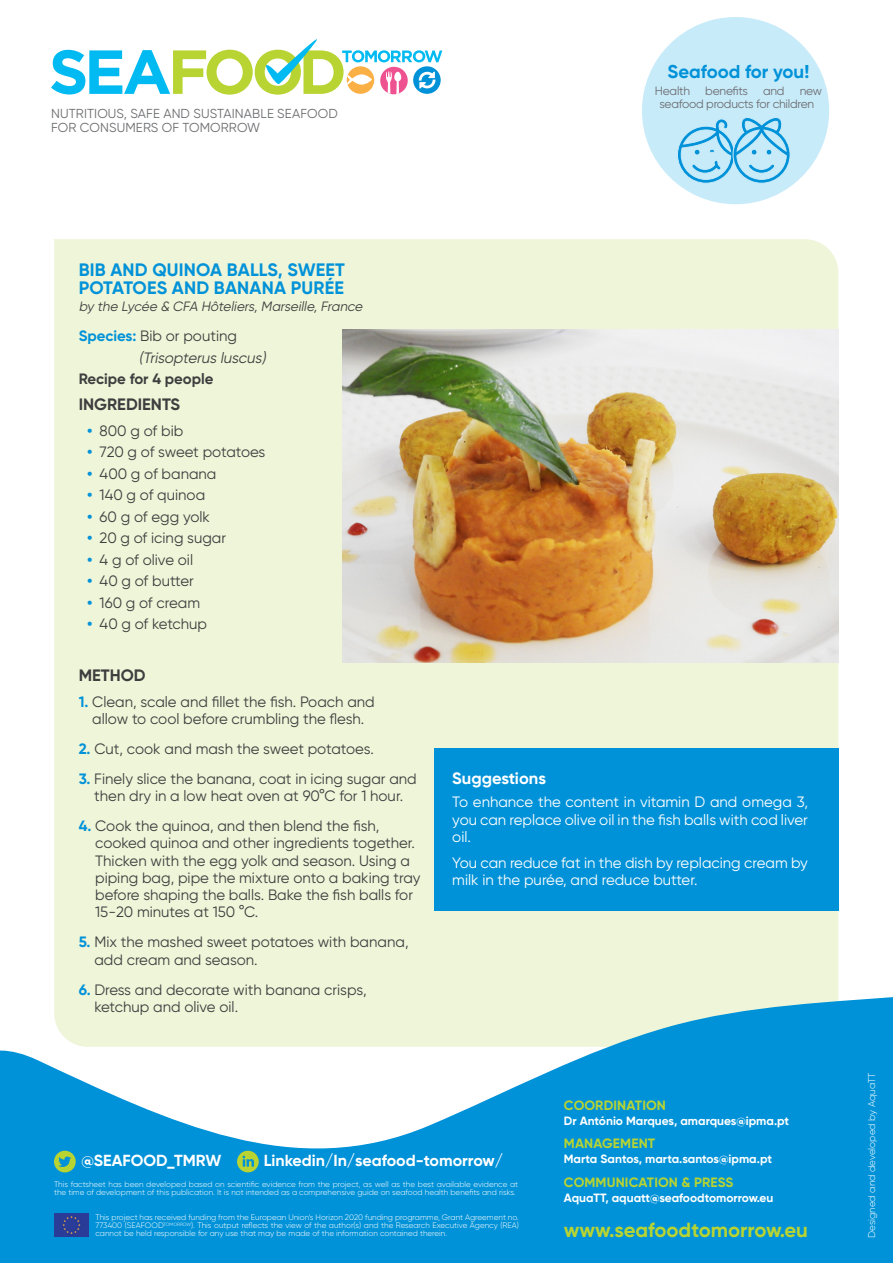
<style>
.page{position:relative;width:893px;height:1263px;background:#fff}
.page>*{position:absolute;margin:0;border:0;box-sizing:border-box;transform-origin:0 0}
.t1{font:700 20.4px "Gilroy";color:#b8d432}
.t2{font:700 18.6px "Gilroy";color:#0092d8}
.t3{font:700 18px/18px "Gilroy";letter-spacing:.01em;color:#0092d8}
.t4{font:700 16.5px "Gilroy";color:#3e3e3f}
.t5{font:700 16.5px "Gilroy";color:#fff}
.t6{font:700 16.05px "Gilroy";color:#fff}
.t7{font:15px/17.2px "Gilroy";color:#3e3e3f}
.t8{font:15px/17.2px "Gilroy";color:#fff;text-align:justify}
.t9{font:italic 15px "Gilroy";color:#3e3e3f}
.t10{font:700 15px "Gilroy";color:#3e3e3f}
.t11{font:700 13.5px "Gilroy";letter-spacing:.01em;color:#b8d432}
.t12{font:italic 13.5px "Gilroy";color:#3e3e3f}
.t13{font:13.05px/14.2px "Gilroy";letter-spacing:.01em;color:#6c6d70}
.t14{font:700 12px "Gilroy";color:#fff}
.t15{font:12px/13.2px "Gilroy";letter-spacing:-.02em;color:#6c6d70}
.t16{font:300 9.75px "Gilroy";color:#fff}
.t17{font:300 7.95px/7.9px "Gilroy";color:#fff;text-align:justify}
.s1{font-weight:700;color:#0092d8}
</style>
<div class="page">
<div style="left:54px;top:239px;width:784px;height:756px;background:#eff5d8"></div>
<div style="left:434px;top:748px;width:404px;height:163px;background:#0092d8"></div>
<img style="left:342px;top:330px;width:496px;height:332px">
<svg style="left:0;top:995px;width:893px;height:268px;fill:#0092d8"></svg>
<img style="left:54px;top:1214px;width:34px;height:22px">
<svg style="left:54px;top:1151px;width:22px;height:21px"></svg>
<svg style="left:237px;top:1151px;width:22px;height:21px"></svg>
<svg style="left:51px;top:39px;width:391px;height:56px"></svg>
<div style="left:644px;top:19px;width:183px;height:183px;background:#c8ebfa;border-radius:50%"></div>
<div style="left:642px;top:17px;width:187px;height:187px;border:4px solid #c8ebfa;border-radius:50%"></div>
<svg style="left:677px;top:117px;width:113px;height:67px"></svg>
<p class="t13" style="left:51px;top:106px;width:288px">NUTRITIOUS, SAFE AND SUSTAINABLE SEAFOOD<br>FOR CONSUMERS OF TOMORROW</p>
<p class="t2" style="left:667px;top:60px;width:143px">Seafood for you!</p>
<p class="t15" style="left:655px;top:84px;width:37px">Health</p>
<p class="t15" style="left:705px;top:84px;width:44px">benefits</p>
<p class="t15" style="left:763px;top:84px;width:23px">and</p>
<p class="t15" style="left:659px;top:84px;width:164px;text-indent:140px">new seafood products for children</p>
<p class="t3" style="left:79px;top:260px;width:268px">BIB AND QUINOA BALLS, SWEET<br>POTATOES AND BANANA PURÉE</p>
<p class="t12" style="left:79px;top:298px;width:288px">by the Lycée &amp; CFA Hôteliers,Marseille,France</p>
<p class="t7" style="left:79px;top:327px;width:160px"><span class="s1">Species:</span> Bib or pouting</p>
<p class="t9" style="left:139px;top:348px;width:132px">(Trisopterus luscus)</p>
<p class="t10" style="left:79px;top:370px;width:136px">Recipe for 4 people</p>
<p class="t4" style="left:79px;top:394px;width:103px">INGREDIENTS</p>
<p class="t7" style="left:87px;top:422px;width:98px"><span class="s1">•</span> 800 g of bib</p>
<p class="t7" style="left:87px;top:443px;width:180px"><span class="s1">•</span> 720 g of sweet potatoes</p>
<p class="t7" style="left:87px;top:465px;width:131px"><span class="s1">•</span> 400 g of banana</p>
<p class="t7" style="left:87px;top:486px;width:120px"><span class="s1">•</span> 140 g of quinoa</p>
<p class="t7" style="left:87px;top:508px;width:124px"><span class="s1">•</span> 60 g of egg yolk</p>
<p class="t7" style="left:87px;top:529px;width:141px"><span class="s1">•</span> 20 g of icing sugar</p>
<p class="t7" style="left:87px;top:551px;width:107px"><span class="s1">•</span> 4 g of olive oil</p>
<p class="t7" style="left:87px;top:572px;width:108px"><span class="s1">•</span> 40 g of butter</p>
<p class="t7" style="left:87px;top:594px;width:114px"><span class="s1">•</span> 160 g of cream</p>
<p class="t7" style="left:87px;top:615px;width:121px"><span class="s1">•</span> 40 g of ketchup</p>
<p class="t4" style="left:79px;top:665px;width:68px">METHOD</p>
<p class="t7" style="left:79px;top:692px;width:298px;text-align:center"><span class="s1">1.</span> Clean, scale and fillet the fish. Poach and allow to cool before crumbling the flesh.</p>
<p class="t7" style="left:79px;top:740px;width:297px"><span class="s1">2.</span> Cut, cook and mash the sweet potatoes.</p>
<p class="t7" style="left:79px;top:770px;width:340px;text-align:center"><span class="s1">3.</span> Finely slice the banana, coat in icing sugar and then dry in a low heat oven at 90°C for 1 hour.</p>
<p class="t7" style="left:95px;top:817px;width:327px;text-indent:-16px"><span class="s1">4.</span> Cook the quinoa, and then blend the fish, cooked quinoa and other ingredients together.<br>Thicken with the egg yolk and season. Using a piping bag, pipe the mixture onto a baking tray before shaping the balls. Bake the fish balls for 15-20 minutes at 150 °C.</p>
<p class="t7" style="left:94px;top:933px;width:316px;text-indent:-16px"><span class="s1">5.</span> Mix the mashed sweet potatoes with banana, add cream and season.</p>
<p class="t7" style="left:94px;top:980px;width:274px;text-indent:-16px"><span class="s1">6.</span> Dress and decorate with banana crisps, ketchup and olive oil.</p>
<p class="t5" style="left:452px;top:768px;width:95px">Suggestions</p>
<p class="t8" style="left:452px;top:793px;width:357px">To enhance the content in vitamin D and omega 3, you can replace olive oil in the fish balls with cod liver oil.</p>
<p class="t8" style="left:452px;top:853px;width:357px">You can reduce fat in the dish by replacing cream by milk in the purée, and reduce butter.</p>
<p class="t6" style="left:81px;top:1150px;width:141px">@SEAFOOD_TMRW</p>
<p class="t6" style="left:264px;top:1150px;width:241px">Linkedin/In/seafood-tomorrow/</p>
<p class="t17" style="left:54px;top:1180px;width:466px">This factsheet has been developed based on scientific evidence from the project, as well as the best available evidence at the time of development of this publication. It is not intended as a comprehensive guide on seafood health benefits and risks.</p>
<p class="t11" style="left:564px;top:1096px;width:104px">COORDINATION</p>
<p class="t14" style="left:564px;top:1113px;width:227px">Dr António Marques, amarques@ipma.pt</p>
<p class="t11" style="left:564px;top:1135px;width:93px">MANAGEMENT</p>
<p class="t14" style="left:564px;top:1151px;width:210px">Marta Santos, marta.santos@ipma.pt</p>
<p class="t11" style="left:564px;top:1173px;width:171px">COMMUNICATION &amp; PRESS</p>
<p class="t14" style="left:564px;top:1190px;width:211px">AquaTT, aquatt@seafoodtomorrow.eu</p>
<p class="t17" style="left:95px;top:1213px;width:425px">This project has received funding from the European Union’s Horizon 2020 funding programme, Grant Agreement no.<br>773400 (SEAFOOD<sup>TOMORROW</sup>). This output reflects the view of the author(s) and the Research Executive Agency (REA) cannot be held responsible for any use that may be made of the information contained therein.</p>
<p class="t1" style="left:564px;top:1217px;width:246px">www.seafoodtomorrow.eu</p>
<p class="t16" style="left:866px;top:1238px;width:167px;rotate:-90deg">Designed and developed by AquaTT</p>
</div>
